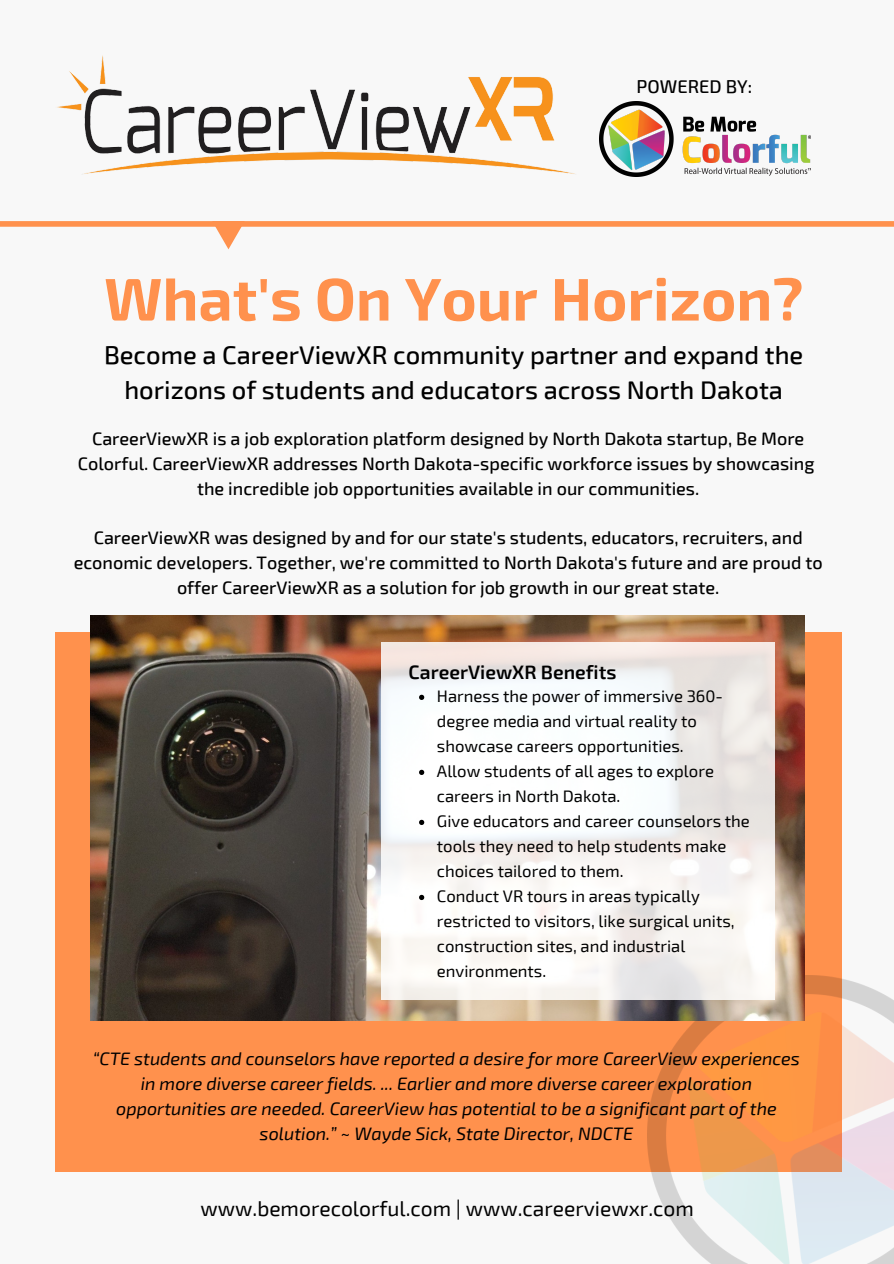
<style>
.page{position:relative;width:894px;height:1264px;background:#fff}
.page>*{position:absolute;margin:0;border:0;box-sizing:border-box;transform-origin:0 0}
.t1{font:700 60px "Exo 2";color:#ff914d}
.t2{font:500 25.5px/35px "Exo 2";color:#000;text-align:center}
.t3{font:21px "Exo 2";color:#000}
.t4{font:600 19.5px "Exo 2";color:#000}
.t5{font:500 18.45px "Exo 2";color:#000}
.t6{font:500 18px/24.8px "Exo 2";color:#000;text-align:center}
.t7{font:italic 18px/24.8px "Exo 2";color:#000;text-align:center}
.t8{font:16.65px/25px "Exo 2";color:#000}
</style>
<div class="page">
<div style="left:0;top:0;width:893px;height:1263px;background:#f8f8f8"></div>
<img style="left:57px;top:55px;width:518px;height:119px">
<img style="left:599px;top:102px;width:211px;height:74px">
<div style="left:55px;top:632px;width:785px;height:539px;background:#ff914d"></div>
<img style="left:647px;top:975px;width:246px;height:288px">
<div style="left:0;top:221px;width:893px;height:6px;background:#ff914d"></div>
<svg style="left:212px;top:226px;width:33px;height:23px"></svg>
<img style="left:90px;top:616px;width:714px;height:404px">
<svg style="left:381px;top:642px;width:393px;height:358px;background:#f6f4f3"></svg>
<svg style="left:419px;top:694px;width:5px;height:6px"></svg>
<svg style="left:419px;top:769px;width:5px;height:6px"></svg>
<svg style="left:419px;top:819px;width:5px;height:6px"></svg>
<svg style="left:419px;top:894px;width:5px;height:6px"></svg>
<p class="t5" style="left:636px;top:74px;width:117px">POWERED BY:</p>
<p class="t1" style="left:104px;top:260px;width:700px">What's On Your Horizon?</p>
<p class="t2" style="left:104px;top:337px;width:700px">Become a CareerViewXR community partner and expand the horizons of students and educators across North Dakota</p>
<p class="t6" style="left:78px;top:426px;width:738px">CareerViewXR is a job exploration platform designed by North Dakota startup, Be More<br>Colorful. CareerViewXR addresses North Dakota-specific workforce issues by showcasing</p>
<p class="t6" style="left:197px;top:475px;width:503px">the incredible job opportunities available in our communities.</p>
<p class="t6" style="left:74px;top:525px;width:750px">CareerViewXR was designed by and for our state's students, educators, recruiters, and economic developers. Together, we're committed to North Dakota's future and are proud to offer CareerViewXR as a solution for job growth in our great state.</p>
<p class="t4" style="left:408px;top:659px;width:209px">CareerViewXR Benefits</p>
<p class="t8" style="left:437px;top:683px;width:287px">Harness the power of immersive 360- degree media and virtual reality to showcase careers opportunities.</p>
<p class="t8" style="left:437px;top:758px;width:278px">Allow students of all ages to explore careers in North Dakota.</p>
<p class="t8" style="left:437px;top:808px;width:314px">Give educators and career counselors the tools they need to help students make choices tailored to them.</p>
<p class="t8" style="left:437px;top:883px;width:299px">Conduct VR tours in areas typically restricted to visitors, like surgical units, construction sites, and industrial environments.</p>
<p class="t7" style="left:93px;top:1045px;width:708px">“CTE students and counselors have reported a desire for more CareerView experiences in more diverse career fields. ... Earlier and more diverse career exploration opportunities are needed. CareerView has potential to be a significant part of the solution.” ~ Wayde Sick, State Director, NDCTE</p>
<p class="t3" style="left:200px;top:1195px;width:494px">www.bemorecolorful.com | www.careerviewxr.com</p>
</div>
